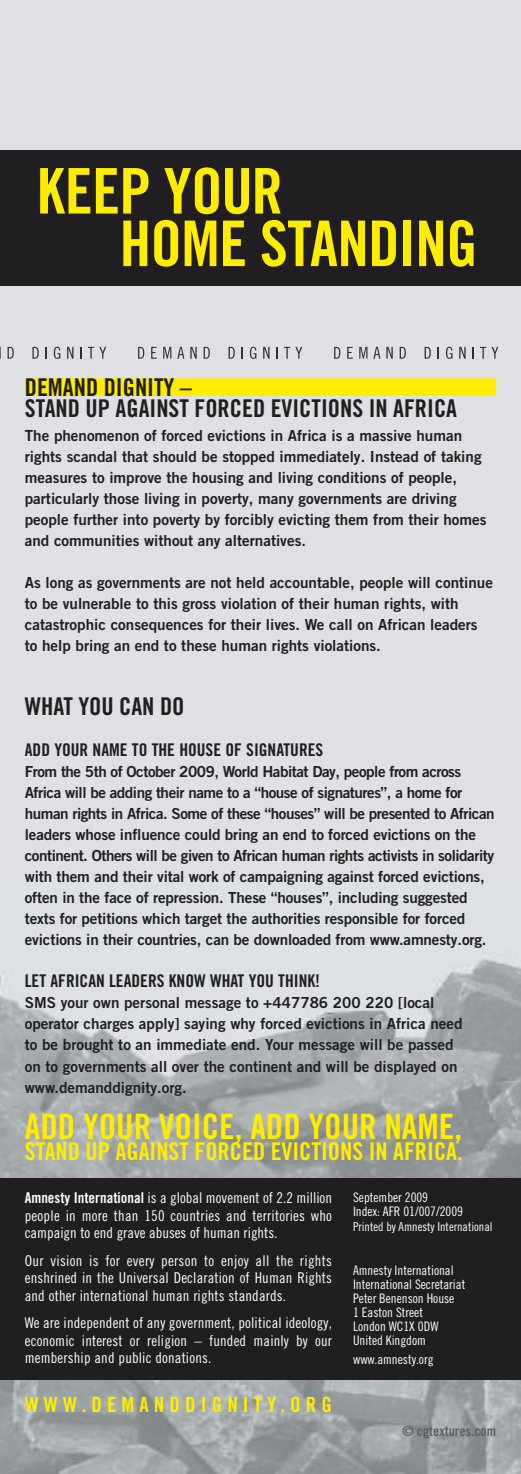
<style>
.page{position:relative;width:521px;height:1474px;background:#fff}
.page>*{position:absolute;margin:0;border:0;box-sizing:border-box;transform-origin:0 0}
.t1{font:63px/52.5px "Amnesty Trade Gothic Bd Cn 20 OTF";letter-spacing:-.01em;color:#ffec00}
.t2{font:35px "Amnesty Trade Gothic Bd Cn 20";color:#ffec00}
.t3{font:24.5px/21.5px "Amnesty Trade Gothic Bd Cn 20";color:#201e21}
.t4{font:24.5px "Amnesty Trade Gothic Bd Cn 20";color:#ffec00}
.t5{font:21px "Amnesty Trade Gothic Bd Cn 20 OTF";letter-spacing:.245em;color:#ffec00}
.t6{font:17.5px "Amnesty Trade Gothic Bd Cn 20 OTF";color:#201e21}
.t7{font:15.22px/21px "Amnesty Trade Gothic Bd 2";color:#201e21}
.t8{font:14.88px/17.5px "Amnesty Trade Gothic Cn 18";letter-spacing:.01em;color:#fff;text-align:justify}
.t9{font:14px "Amnesty Trade Gothic Bd Cn 20 OTF";color:#5a6065}
.t10{font:13.12px/14px "Amnesty Trade Gothic Cn 18";color:#fff}
.t11{font:12.25px "Amnesty Trade Gothic Cn 18";color:#fff}
.s1{font-family:"Amnesty Trade Gothic Bd Cn 20"}
</style>
<div class="page">
<div style="left:0;top:0;width:521px;height:1473px;background:#dee0e3"></div>
<img style="left:0;top:958px;width:521px;height:515px">
<div style="left:0;top:1178px;width:521px;height:201px;background:#201e21"></div>
<div style="left:0;top:150px;width:521px;height:136px;background:#201e21"></div>
<svg style="left:0;top:347px;width:1px;height:12px"></svg>
<svg style="left:8px;top:347px;width:6px;height:12px"></svg>
<svg style="left:32px;top:347px;width:7px;height:12px"></svg>
<svg style="left:46px;top:347px;width:1px;height:12px"></svg>
<svg style="left:54px;top:347px;width:6px;height:12px"></svg>
<svg style="left:67px;top:347px;width:6px;height:12px"></svg>
<svg style="left:80px;top:347px;width:2px;height:12px"></svg>
<svg style="left:88px;top:347px;width:18px;height:12px"></svg>
<svg style="left:138px;top:347px;width:6px;height:12px"></svg>
<svg style="left:151px;top:347px;width:6px;height:12px"></svg>
<svg style="left:163px;top:347px;width:8px;height:12px"></svg>
<svg style="left:177px;top:347px;width:7px;height:12px"></svg>
<svg style="left:190px;top:347px;width:7px;height:12px"></svg>
<svg style="left:204px;top:347px;width:6px;height:12px"></svg>
<svg style="left:229px;top:347px;width:6px;height:12px"></svg>
<svg style="left:242px;top:347px;width:1px;height:12px"></svg>
<svg style="left:250px;top:347px;width:6px;height:12px"></svg>
<svg style="left:263px;top:347px;width:6px;height:12px"></svg>
<svg style="left:276px;top:347px;width:2px;height:12px"></svg>
<svg style="left:284px;top:347px;width:18px;height:12px"></svg>
<svg style="left:334px;top:347px;width:6px;height:12px"></svg>
<svg style="left:347px;top:347px;width:6px;height:12px"></svg>
<svg style="left:359px;top:347px;width:8px;height:12px"></svg>
<svg style="left:373px;top:347px;width:7px;height:12px"></svg>
<svg style="left:386px;top:347px;width:7px;height:12px"></svg>
<svg style="left:400px;top:347px;width:6px;height:12px"></svg>
<svg style="left:425px;top:347px;width:6px;height:12px"></svg>
<svg style="left:438px;top:347px;width:1px;height:12px"></svg>
<svg style="left:446px;top:347px;width:6px;height:12px"></svg>
<svg style="left:459px;top:347px;width:6px;height:12px"></svg>
<svg style="left:472px;top:347px;width:2px;height:12px"></svg>
<svg style="left:480px;top:347px;width:18px;height:12px"></svg>
<div style="left:25px;top:378px;width:471px;height:18px;background:#ffec00"></div>
<h1 class="t1" style="left:120px;top:164px;width:360px;text-indent:-83px">KEEP YOUR<br>HOME STANDING</h1>
<h3 class="t3" style="left:25px;top:376px;width:434px">DEMAND DIGNITY –<br>STAND UP AGAINST FORCED EVICTIONS IN AFRICA</h3>
<p class="t7" style="left:25px;top:425px;width:463px">The phenomenon of forced evictions in Africa is a massive human rights scandal that should be stopped immediately. Instead of taking measures to improve the housing and living conditions of people, particularly those living in poverty, many governments are driving people further into poverty by forcibly evicting them from their homes and communities without any alternatives.</p>
<p class="t7" style="left:25px;top:572px;width:470px">As long as governments are not held accountable, people will continue to be vulnerable to this gross violation of their human rights, with catastrophic consequences for their lives. We call on African leaders to help bring an end to these human rights violations.</p>
<h3 class="t3" style="left:25px;top:695px;width:161px">WHAT YOU CAN DO</h3>
<p class="t6" style="left:25px;top:739px;width:300px">ADD YOUR NAME TO THE HOUSE OF SIGNATURES</p>
<p class="t7" style="left:25px;top:761px;width:471px">From the 5th of October 2009, World Habitat Day, people from across Africa will be adding their name to a “house of signatures”, a home for human rights in Africa. Some of these “houses” will be presented to African leaders whose influence could bring an end to forced evictions on the continent. Others will be given to African human rights activists in solidarity with them and their vital work of campaigning against forced evictions, often in the face of repression. These “houses”, including suggested texts for petitions which target the authorities responsible for forced evictions in their countries, can be downloaded from www.amnesty.org.</p>
<p class="t6" style="left:25px;top:970px;width:297px">LET AFRICAN LEADERS KNOW WHAT YOU THINK!</p>
<p class="t7" style="left:25px;top:992px;width:439px">SMS your own personal message to +447786 200 220 [local operator charges apply] saying why forced evictions in Africa need to be brought to an immediate end. Your message will be passed on to governments all over the continent and will be displayed on www.demanddignity.org.</p>
<h2 class="t2" style="left:25px;top:1105px;width:439px">ADD YOUR VOICE, ADD YOUR NAME,</h2>
<h3 class="t4" style="left:25px;top:1136px;width:439px">STAND UP AGAINST FORCED EVICTIONS IN AFRICA.</h3>
<p class="t8" style="left:25px;top:1189px;width:309px"><span class="s1">Amnesty International</span> is a global movement of 2.2 million people in more than 150 countries and territories who campaign to end grave abuses of human rights.</p>
<p class="t8" style="left:25px;top:1251px;width:309px">Our vision is for every person to enjoy all the rights enshrined in the Universal Declaration of Human Rights and other international human rights standards.</p>
<p class="t8" style="left:25px;top:1313px;width:309px">We are independent of any government, political ideology, economic interest or religion – funded mainly by our membership and public donations.</p>
<h3 class="t5" style="left:25px;top:1391px;width:309px">WWW.DEMANDDIGNITY.ORG</h3>
<p class="t10" style="left:353px;top:1189px;width:112px">September 2009<br>Index: AFR 01/007/2009</p>
<p class="t11" style="left:353px;top:1219px;width:141px">Printed by Amnesty International</p>
<p class="t10" style="left:353px;top:1262px;width:114px">Amnesty International<br>International Secretariat<br>Peter Benenson House<br>1 Easton Street<br>London WC1X 0DW<br>United Kingdom</p>
<p class="t10" style="left:353px;top:1351px;width:82px">www.amnesty.org</p>
<p class="t9" style="left:402px;top:1422px;width:95px">© cgtextures.com</p>
</div>
